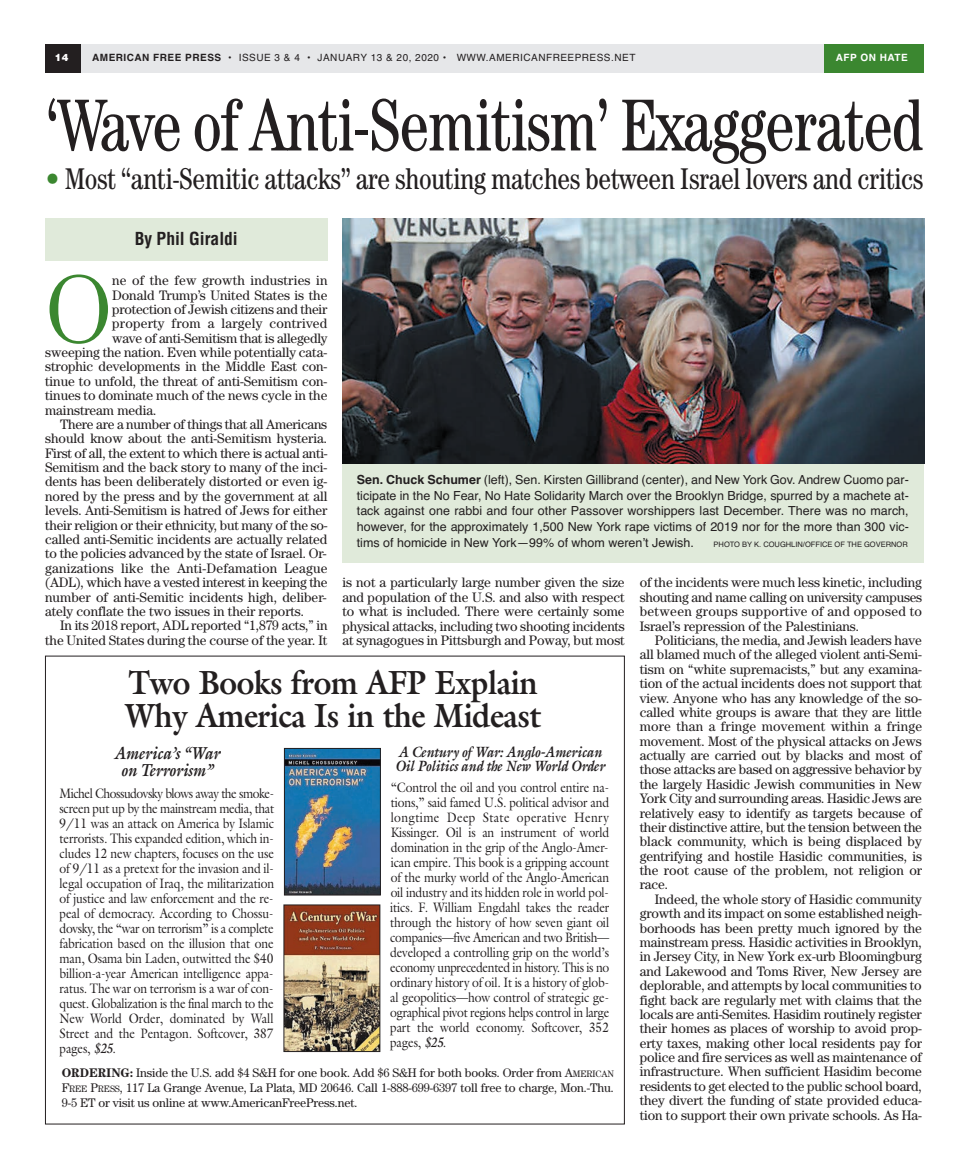
<style>
.page{position:relative;width:968px;height:1170px;background:#fff}
.page>*{position:absolute;margin:0;border:0;box-sizing:border-box;transform-origin:0 0}
.t1{font:300 97.38px "Century";color:#3b8730}
.t2{font:condensed 73.75px "Century";letter-spacing:-.02em;color:#231f20;scale:.9 1}
.t3{font:700 33.75px/32.5px "Galliard";letter-spacing:-.015em;color:#231f20;scale:.9 1}
.t4{font:condensed 30px "Century";letter-spacing:-.015em;color:#231f20;scale:.95 1}
.t5{font:italic 700 17.5px/16.9px "Galliard";letter-spacing:-.015em;color:#231f20;text-align:center;scale:.88 1}
.t6{font:700 condensed 17.5px "Helvetica";color:#231f20}
.t7{font:italic 700 15px/14.4px "Galliard";letter-spacing:-.015em;color:#231f20;scale:.88 1}
.t8{font:13.75px/14.4px "Century";letter-spacing:-.005em;color:#231f20;text-align:justify}
.t9{font:13.75px/15px "Galliard";letter-spacing:-.01em;color:#231f20;text-align:justify;scale:.88 1}
.t10{font:13.75px "Century";letter-spacing:.015em;color:#231f20}
.t11{font:12.5px/15.6px "Helvetica";color:#231f20;text-align:justify}
.t12{font:12.5px/15px "Century";letter-spacing:-.01em;color:#231f20;text-align:justify}
.t13{font:10px "Helvetica";letter-spacing:.05em;color:#231f20}
.t14{font:700 10px "Helvetica";letter-spacing:.05em;color:#fff}
.t15{font:900 10px "Helvetica";color:#fff}
.t16{font:7.5px "Helvetica";color:#231f20}
.s1{font-weight:700}
.s2{color:#3b8730}
.s3{font-weight:700;font-style:italic}
.s4{font-size:9.38px}
</style>
<div class="page">
<div style="left:45px;top:218px;width:282px;height:43px;background:#e0eada"></div>
<div style="left:45px;top:45px;width:877px;height:28px;background:#e6e7e9"></div>
<div style="left:45px;top:45px;width:35px;height:28px;background:#231f20"></div>
<div style="left:824px;top:45px;width:100px;height:28px;background:#3b8730"></div>
<div style="left:342px;top:218px;width:582px;height:345px;background:#e0eada"></div>
<img style="left:342px;top:218px;width:582px;height:246px">
<img style="left:286px;top:750px;width:93px;height:143px">
<div style="left:284px;top:748px;width:97px;height:147px;border:1px solid #231f20"></div>
<img style="left:285px;top:907px;width:93px;height:143px">
<div style="left:283px;top:905px;width:97px;height:147px;border:1px solid #231f20"></div>
<p class="t15" style="left:55px;top:51px;width:15px">14</p>
<p class="t13" style="left:92px;top:54px;width:545px"><span class="s1">AMERICAN FREE PRESS</span> • ISSUE 3 &amp; 4 • JANUARY 13 &amp; 20, 2020 • WWW.AMERICANFREEPRESS.NET</p>
<p class="t14" style="left:835px;top:54px;width:74px">AFP ON HATE</p>
<h2 class="t2" style="left:46px;top:82px;width:977px">‘Wave of Anti-Semitism’ Exaggerated</h2>
<h3 class="t4" style="left:46px;top:161px;width:925px"><span class="s2">•</span> Most “anti-Semitic attacks” are shouting matches between Israel lovers and critics</h3>
<p class="t6" style="left:135px;top:228px;width:105px">By Phil Giraldi</p>
<h1 class="t1" style="left:45px;top:253px;width:69px">O</h1>
<p class="t10" style="left:112px;top:272px;width:217px">ne of the few growth industries in</p>
<p class="t8" style="left:112px;top:287px;width:217px">Donald Trump’s United States is the</p>
<p class="t8" style="left:112px;top:302px;width:217px">protection of Jewish citizens and their</p>
<p class="t10" style="left:112px;top:316px;width:217px">property from a largely contrived</p>
<p class="t8" style="left:112px;top:331px;width:217px">wave of anti-Semitism that is allegedly</p>
<p class="t8" style="left:45px;top:345px;width:283px">sweeping the nation. Even while potentially cata-</p>
<p class="t8" style="left:45px;top:359px;width:284px">strophic developments in the Middle East con-</p>
<p class="t8" style="left:45px;top:374px;width:284px">tinue to unfold, the threat of anti-Semitism con-</p>
<p class="t8" style="left:45px;top:388px;width:284px">tinues to dominate much of the news cycle in the</p>
<p class="t8" style="left:45px;top:402px;width:113px">mainstream media.</p>
<p class="t8" style="left:60px;top:417px;width:268px">There are a number of things that all Americans</p>
<p class="t8" style="left:45px;top:431px;width:284px">should know about the anti-Semitism hysteria.</p>
<p class="t8" style="left:45px;top:446px;width:284px">First of all, the extent to which there is actual anti-</p>
<p class="t8" style="left:45px;top:460px;width:284px">Semitism and the back story to many of the inci-</p>
<p class="t8" style="left:45px;top:474px;width:284px">dents has been deliberately distorted or even ig-</p>
<p class="t8" style="left:45px;top:489px;width:284px">nored by the press and by the government at all</p>
<p class="t8" style="left:45px;top:503px;width:284px">levels. Anti-Semitism is hatred of Jews for either</p>
<p class="t8" style="left:45px;top:517px;width:284px">their religion or their ethnicity, but many of the so-</p>
<p class="t8" style="left:45px;top:532px;width:284px">called anti-Semitic incidents are actually related</p>
<p class="t8" style="left:45px;top:546px;width:283px">to the policies advanced by the state of Israel. Or-</p>
<p class="t10" style="left:45px;top:560px;width:284px">ganizations like the Anti-Defamation League</p>
<p class="t8" style="left:45px;top:575px;width:284px">(ADL), which have a vested interest in keeping the</p>
<p class="t8" style="left:45px;top:589px;width:283px">number of anti-Semitic incidents high, deliber-</p>
<p class="t8" style="left:45px;top:604px;width:260px">ately conflate the two issues in their reports.</p>
<p class="t8" style="left:60px;top:618px;width:269px">In its 2018 report, ADL reported “1,879 acts,” in</p>
<p class="t8" style="left:45px;top:633px;width:284px">the United States during the course of the year. It</p>
<p class="t11" style="left:357px;top:473px;width:553px"><span class="s1">Sen. Chuck Schumer</span> (left), Sen. Kirsten Gillibrand (center), and New York Gov. Andrew Cuomo par&shy;ticipate in the No Fear, No Hate Solidarity March over the Brooklyn Bridge, spurred by a machete at&shy;tack against one rabbi and four other Passover worshippers last December. There was no march, however, for the approximately 1,500 New York rape victims of 2019 nor for the more than 300 vic&shy;tims of homicide in New York—99% of whom weren’t Jewish.</p>
<p class="t16" style="left:713px;top:541px;width:196px">PHOTO BY K. COUGHLIN/OFFICE OF THE GOVERNOR</p>
<p class="t8" style="left:342px;top:575px;width:284px">is not a particularly large number given the size and population of the U.S. and also with respect to what is included. There were certainly some physical attacks, including two shooting incidents at synagogues in Pittsburgh and Poway, but most</p>
<p class="t8" style="left:639px;top:575px;width:284px">of the incidents were much less kinetic, including shouting and name calling on university campuses between groups supportive of and opposed to Israel’s repression of the Palestinians.</p>
<p class="t8" style="left:639px;top:633px;width:284px;text-indent:15px">Politicians, the media, and Jewish leaders have all blamed much of the alleged violent anti-Semi&shy;tism on “white supremacists,” but any examina&shy;tion of the actual incidents does not support that view. Anyone who has any knowledge of the so&shy;called white groups is aware that they are little more than a fringe movement within a fringe movement. Most of the physical attacks on Jews actually are carried out by blacks and most of those attacks are based on aggressive behavior by the largely Hasidic Jewish communities in New York City and surrounding areas. Hasidic Jews are relatively easy to identify as targets because of their distinctive attire, but the tension between the black community, which is being displaced by gentrifying and hostile Hasidic communities, is the root cause of the problem, not religion or race.</p>
<p class="t8" style="left:639px;top:892px;width:284px;text-indent:15px">Indeed, the whole story of Hasidic community growth and its impact on some established neigh&shy;borhoods has been pretty much ignored by the mainstream press. Hasidic activities in Brooklyn, in Jersey City, in New York ex-urb Bloomingburg and Lakewood and Toms River, New Jersey are deplorable, and attempts by local communities to fight back are regularly met with claims that the locals are anti-Semites. Hasidim routinely register their homes as places of worship to avoid prop&shy;erty taxes, making other local residents pay for police and fire services as well as maintenance of infrastructure. When sufficient Hasidim become residents to get elected to the public school board, they divert the funding of state provided educa&shy;tion to support their own private schools. As Ha-</p>
<h3 class="t3" style="left:125px;top:666px;width:463px">Two Books from AFP Explain<br>Why America Is in the Mideast</h3>
<p class="t5" style="left:114px;top:744px;width:122px">America’s “War on Terrorism”</p>
<p class="t9" style="left:60px;top:785px;width:245px">Michel Chossudovsky blows away the smoke&shy;screen put up by the mainstream media, that 9/11 was an attack on America by Islamic terrorists. This expanded edition, which in&shy;cludes 12 new chapters, focuses on the use of 9/11 as a pretext for the invasion and il&shy;legal occupation of Iraq, the militarization of justice and law enforcement and the re&shy;peal of democracy. According to Chossu&shy;dovsky, the “war on terrorism” is a complete fabrication based on the illusion that one man, Osama bin Laden, outwitted the $40 billion-a-year American intelligence appa&shy;ratus. The war on terrorism is a war of con&shy;quest. Globalization is the final march to the New World Order, dominated by Wall Street and the Pentagon. Softcover, 387 pages, <span class="s3">$25</span>.</p>
<p class="t7" style="left:395px;top:745px;width:240px">A Century of War: Anglo-American<br>Oil Politics and the New World Order</p>
<p class="t9" style="left:390px;top:780px;width:250px">“Control the oil and you control entire na&shy;tions,” said famed U.S. political advisor and longtime Deep State operative Henry Kissinger. Oil is an instrument of world domination in the grip of the Anglo-Amer&shy;ican empire. This book is a gripping account of the murky world of the Anglo-American oil industry and its hidden role in world pol&shy;itics. F. William Engdahl takes the reader through the history of how seven giant oil companies—five American and two British— developed a controlling grip on the world’s economy unprecedented in history. This is no ordinary history of oil. It is a history of glob&shy;al geopolitics—how control of strategic ge&shy;ographical pivot regions helps control in large part the world economy. Softcover, 352 pages, <span class="s3">$25</span>.</p>
<p class="t12" style="left:62px;top:1065px;width:553px"><span class="s1">ORDERING:</span> Inside the U.S. add $4 S&amp;H for one book. Add $6 S&amp;H for both books. Order from A<span class="s4">MERICAN </span>F<span class="s4">REE</span> P<span class="s4">RESS</span>, 117 La Grange Avenue, La Plata, MD 20646. Call 1-888-699-6397 toll free to charge, Mon.-Thu.<br>9-5 ET or visit us online at www.AmericanFreePress.net.</p>
</div>
